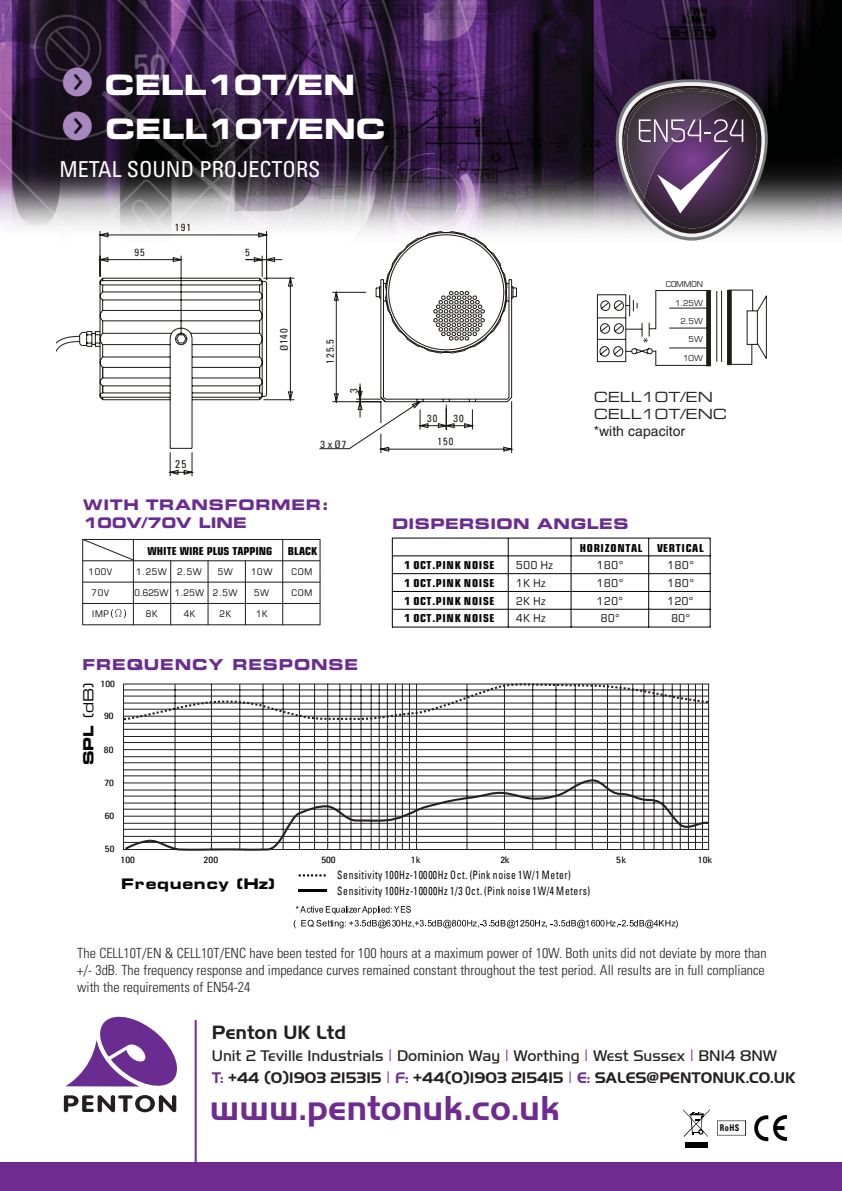
<style>
.page{position:relative;width:842px;height:1191px;background:#fff}
.page>*{position:absolute;margin:0;border:0;box-sizing:border-box;transform-origin:0 0}
.t1{font:700 36px "Handel Got D";color:#6f2b90}
.t2{font:28px/44.2px "Eurostile Bold Extended Two";color:#fff}
.t3{font:condensed 22px "Univers";color:#fff}
.t4{font:700 20px "Handel Got D";color:#231f20}
.t5{font:16px "Handel Got D Ligh";color:#231f20}
.t6{font:700 16px "Handel Got D";color:#231f20}
.t7{font:15px "Eurostile Bold Extended Two";letter-spacing:.06em;color:#6b2c91}
.t8{font:14.6px/17.6px "Eurostile Bold Extended Two";letter-spacing:.03em;color:#6b2c91}
.t9{font:14.6px "Eurostile Bold Extended Two";letter-spacing:.05em;color:#050606}
.t10{font:300 condensed 14px/16.8px "Univers";color:#231f20}
.t11{font:14px/16.8px "Eurostile Extended Two";color:#231f20}
.t12{font:14px "Helvetica";color:#231f20}
.t13{font:14px "Eurostile Extended Two";color:#020303}
.t14{font:condensed 11.6px "Univers";letter-spacing:.065em;color:#020303;scale:.83 1}
.t15{font:condensed 11.2px "Univers";color:#1e1916}
.t16{font:700 condensed 11px/17.6px "Eurostile";letter-spacing:.05em;color:#020303;text-align:justify;scale:1.08 1}
.t17{font:condensed 11px "Eurostile";letter-spacing:.07em;color:#020303;scale:1.08 1}
.t18{font:700 condensed 11px "Eurostile";color:#020303;scale:1.08 1}
.t19{font:condensed 11px/18px "Eurostile";letter-spacing:.05em;color:#020303;scale:1.08 1}
.t20{font:condensed 10.4px "Univers";letter-spacing:.105em;color:#1e1916}
.t21{font:condensed 9.2px "Eurostile";letter-spacing:.07em;color:#020303;scale:1.08 1}
.t22{font:700 condensed 9.2px "Univers";color:#010202;scale:.89 1}
.t23{font:condensed 9px "Univers";letter-spacing:.01em;color:#020303;scale:1.19 1}
.t24{font:7.8px "Eurostile";color:#231f20}
.s1{font-family:"Button Bonus Circle Negative";font-size:36px;color:#a788be}
.s2{font-family:"Eurostile Bold Extended Two"}
.s3{font-family:"Univers";font-weight:300;color:#6f2b90}
.s4{color:#6f2b90}
</style>
<div class="page">
<img style="left:0;top:0;width:842px;height:290px">
<div style="left:0;top:1162px;width:842px;height:29px;background:#6f2b90"></div>
<svg style="left:64px;top:1016px;width:113px;height:96px"></svg>
<hr style="left:195px;top:1020px;width:2px;height:154px;background:#6f2b90">
<div style="left:685px;top:1142px;width:22px;height:5px;background:#010202"></div>
<svg style="left:683px;top:1109px;width:104px;height:33px"></svg>
<svg style="left:123px;top:721px;width:586px;height:57px"></svg>
<svg style="left:123px;top:683px;width:587px;height:38px"></svg>
<svg style="left:123px;top:778px;width:587px;height:73px"></svg>
<svg style="left:299px;top:874px;width:27px;height:2px"></svg>
<hr style="left:299px;top:889px;width:28px;height:3px;background:#020303">
<svg style="left:82px;top:539px;width:238px;height:86px"></svg>
<svg style="left:392px;top:538px;width:319px;height:89px"></svg>
<svg style="left:294px;top:906px;width:384px;height:22px"></svg>
<svg style="left:616px;top:79px;width:152px;height:162px;background:#716175"></svg>
<svg style="left:597px;top:290px;width:109px;height:76px"></svg>
<svg style="left:716px;top:290px;width:51px;height:75px"></svg>
<div style="left:706px;top:290px;width:5px;height:76px;background:#1f1a17"></div>
<hr style="left:669px;top:308px;width:39px;height:1px;background:#1f1a17">
<hr style="left:669px;top:328px;width:39px;height:1px;background:#1f1a17">
<hr style="left:669px;top:347px;width:39px;height:1px;background:#1f1a17">
<svg style="left:319px;top:231px;width:198px;height:222px"></svg>
<svg style="left:57px;top:231px;width:238px;height:245px"></svg>
<h2 class="t2" style="left:60px;top:65px;width:327px"><span class="s1">f</span> CELL10T/EN <span class="s1">f</span> CELL10T/ENC</h2>
<h3 class="t3" style="left:60px;top:161px;width:262px">METAL SOUND PROJECTORS</h3>
<p class="t20" style="left:175px;top:224px;width:18px">191</p>
<p class="t20" style="left:135px;top:248px;width:12px">95</p>
<p class="t20" style="left:245px;top:248px;width:6px">5</p>
<p class="t20" style="left:280px;top:351px;width:25px;rotate:-90deg">Ø140</p>
<p class="t15" style="left:175px;top:460px;width:13px">25</p>
<p class="t20" style="left:326px;top:364px;width:26px;rotate:-90deg">125.5</p>
<p class="t20" style="left:350px;top:393px;width:6px;rotate:-90deg">3</p>
<p class="t20" style="left:335px;top:440px;width:8px">Ø</p>
<p class="t20" style="left:321px;top:440px;width:27px">3 x 7</p>
<p class="t8" style="left:83px;top:497px;width:247px">WITH TRANSFORMER:<br>100V/70V LINE</p>
<p class="t21" style="left:89px;top:568px;width:24px">100V</p>
<p class="t21" style="left:92px;top:589px;width:18px">70V</p>
<p class="t21" style="left:92px;top:610px;width:17px">IMP</p>
<p class="t18" style="left:147px;top:546px;width:117px">WHITE WIRE PLUS TAPPING</p>
<p class="t16" style="left:288px;top:543px;width:29px">BLACK</p>
<p class="t21" style="left:136px;top:568px;width:30px">1.25W</p>
<p class="t21" style="left:135px;top:589px;width:33px">0.625W</p>
<p class="t21" style="left:146px;top:610px;width:12px">8K</p>
<p class="t21" style="left:177px;top:568px;width:24px">2.5W</p>
<p class="t21" style="left:175px;top:589px;width:29px">1.25W</p>
<p class="t21" style="left:184px;top:610px;width:12px">4K</p>
<p class="t21" style="left:218px;top:568px;width:16px">5W</p>
<p class="t21" style="left:213px;top:589px;width:24px">2.5W</p>
<p class="t21" style="left:220px;top:610px;width:12px">2K</p>
<p class="t21" style="left:251px;top:568px;width:21px">10W</p>
<p class="t21" style="left:254px;top:589px;width:16px">5W</p>
<p class="t21" style="left:256px;top:610px;width:12px">1K</p>
<p class="t21" style="left:291px;top:568px;width:21px">COM</p>
<p class="t21" style="left:291px;top:589px;width:21px">COM</p>
<p class="t7" style="left:82px;top:659px;width:277px">FREQUENCY RESPONSE</p>
<p class="t13" style="left:83px;top:765px;width:84px;rotate:-90deg"><span class="s2">SPL</span> (dB)</p>
<p class="t23" style="left:100px;top:681px;width:14px">100</p>
<p class="t23" style="left:104px;top:712px;width:10px">90</p>
<p class="t23" style="left:104px;top:746px;width:10px">80</p>
<p class="t23" style="left:104px;top:779px;width:10px">70</p>
<p class="t23" style="left:105px;top:812px;width:10px">60</p>
<p class="t23" style="left:105px;top:845px;width:10px">50</p>
<p class="t20" style="left:427px;top:414px;width:12px">30</p>
<p class="t20" style="left:453px;top:414px;width:12px">30</p>
<p class="t20" style="left:437px;top:438px;width:18px">150</p>
<p class="t24" style="left:666px;top:281px;width:39px">COMMON</p>
<p class="t24" style="left:675px;top:300px;width:29px">1.25W</p>
<p class="t24" style="left:680px;top:318px;width:24px">2.5W</p>
<p class="t24" style="left:689px;top:336px;width:16px">5W</p>
<p class="t24" style="left:683px;top:355px;width:21px">10W</p>
<p class="t11" style="left:594px;top:390px;width:135px">CELL10T/EN<br>CELL10T/ENC</p>
<p class="t12" style="left:594px;top:426px;width:93px">*with capacitor</p>
<p class="t8" style="left:392px;top:516px;width:238px">DISPERSION ANGLES</p>
<p class="t16" style="left:404px;top:557px;width:85px">1 OCT.PINK NOISE 1 OCT.PINK NOISE 1 OCT.PINK NOISE 1 OCT.PINK NOISE</p>
<p class="t19" style="left:516px;top:557px;width:36px">500 Hz<br>1K Hz<br>2K Hz</p>
<p class="t17" style="left:516px;top:614px;width:29px">4K Hz</p>
<p class="t16" style="left:580px;top:540px;width:60px">HORIZONTAL</p>
<p class="t16" style="left:657px;top:540px;width:45px">VERTICAL</p>
<p class="t17" style="left:597px;top:561px;width:26px">180°</p>
<p class="t17" style="left:667px;top:561px;width:26px">180°</p>
<p class="t17" style="left:597px;top:579px;width:26px">180°</p>
<p class="t17" style="left:667px;top:579px;width:26px">180°</p>
<p class="t17" style="left:597px;top:596px;width:26px">120°</p>
<p class="t17" style="left:667px;top:596px;width:26px">120°</p>
<p class="t17" style="left:601px;top:614px;width:19px">80°</p>
<p class="t17" style="left:671px;top:614px;width:19px">80°</p>
<p class="t23" style="left:121px;top:856px;width:14px">100</p>
<p class="t23" style="left:203px;top:856px;width:14px">200</p>
<p class="t23" style="left:322px;top:856px;width:13px">500</p>
<p class="t23" style="left:411px;top:856px;width:10px">1k</p>
<p class="t23" style="left:500px;top:856px;width:9px">2k</p>
<p class="t23" style="left:616px;top:856px;width:10px">5k</p>
<p class="t23" style="left:698px;top:856px;width:14px">10k</p>
<p class="t9" style="left:121px;top:878px;width:156px">Frequency (Hz)</p>
<p class="t14" style="left:337px;top:871px;width:283px">Sensitivity 100Hz-10000Hz Oct. (Pink noise 1W/1 Meter)</p>
<p class="t14" style="left:337px;top:887px;width:306px">Sensitivity 100Hz-10000Hz 1/3 Oct. (Pink noise 1W/4 Meters)</p>
<p class="t10" style="left:77px;top:946px;width:691px">The CELL10T/EN &amp; CELL10T/ENC have been tested for 100 hours at a maximum power of 10W. Both units did not deviate by more than +/- 3dB. The frequency response and impedance curves remained constant throughout the test period. All results are in full compliance with the requirements of EN54-24</p>
<h3 class="t4" style="left:212px;top:1025px;width:136px">Penton UK Ltd</h3>
<p class="t5" style="left:212px;top:1050px;width:567px">Unit 2 Teville Industrials <span class="s3">|</span> Dominion Way <span class="s3">|</span> Worthing <span class="s3">|</span> West Sussex <span class="s3">|</span> BN14 8NW</p>
<p class="t6" style="left:212px;top:1072px;width:585px"><span class="s4">T:</span> +44 (0)1903 215315 <span class="s3">|</span> <span class="s4">F:</span> +44(0)1903 215415 <span class="s3">|</span> <span class="s4">E:</span> SALES@PENTONUK.CO.UK</p>
<h1 class="t1" style="left:210px;top:1096px;width:351px">www.pentonuk.co.uk</h1>
<p class="t22" style="left:720px;top:1124px;width:23px">RoHS</p>
</div>
